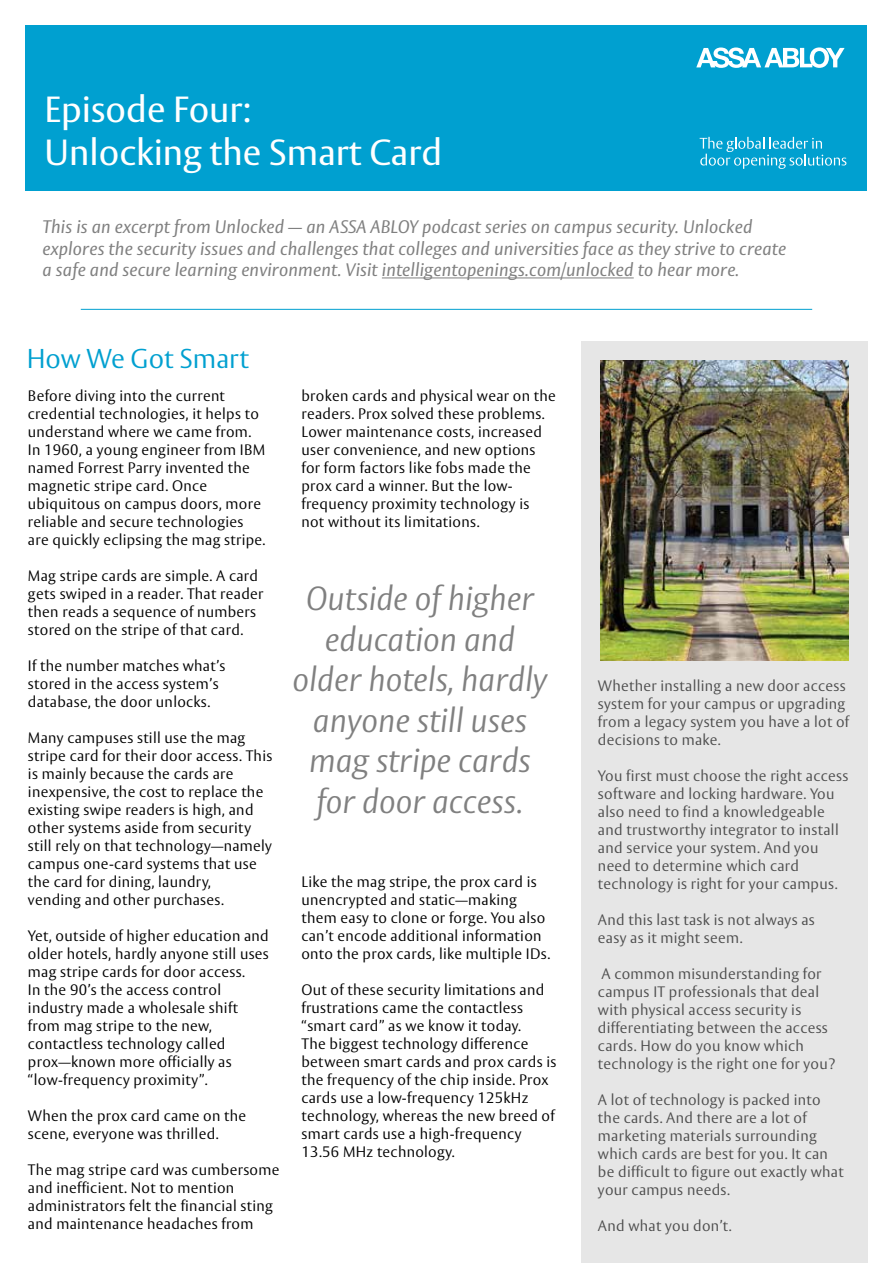
<style>
.page{position:relative;width:893px;height:1263px;background:#fff}
.page>*{position:absolute;margin:0;border:0;box-sizing:border-box;transform-origin:0 0}
.t1{font:36px/43.2px "ASSA Vesta";color:#fff}
.t2{font:italic 300 33px/40.5px "ASSA Vesta";color:#808080;text-align:center}
.t3{font:300 27px "ASSA Vesta";color:#00a0d0}
.t4{font:italic 18px/21.6px "ASSA Vesta";letter-spacing:.01em;color:#808080}
.t5{font:300 15px/18px "ASSA Vesta";letter-spacing:.02em;color:#000}
.t6{font:300 15px/18px "ASSA Vesta";letter-spacing:.02em;color:#4d4d4d}
</style>
<div class="page">
<div style="left:581px;top:342px;width:286px;height:921px;background:#e6e6e6"></div>
<div style="left:26px;top:26px;width:841px;height:165px;background:#00a0d0"></div>
<svg style="left:696px;top:47px;width:149px;height:21px"></svg>
<svg style="left:700px;top:137px;width:146px;height:32px"></svg>
<hr style="left:81px;top:309px;width:731px;height:1px;background:#00a0d0">
<img style="left:600px;top:361px;width:248px;height:299px">
<svg style="left:382px;top:277px;width:252px;height:2px"></svg>
<h1 class="t1" style="left:45px;top:89px;width:399px">Episode Four:<br>Unlocking the Smart Card</h1>
<p class="t4" style="left:43px;top:217px;width:745px">This is an excerpt from Unlocked — an ASSA ABLOY podcast series on campus security. Unlocked explores the security issues and challenges that colleges and universities face as they strive to create a safe and secure learning environment. Visit intelligentopenings.com/unlocked to hear more.</p>
<h3 class="t3" style="left:27px;top:342px;width:224px">How We Got Smart</h3>
<p class="t5" style="left:28px;top:388px;width:239px">Before diving into the current credential technologies, it helps to understand where we came from.<br>In 1960, a young engineer from IBM named Forrest Parry invented the magnetic stripe card. Once ubiquitous on campus doors, more reliable and secure technologies are quickly eclipsing the mag stripe.</p>
<p class="t5" style="left:28px;top:568px;width:237px">Mag stripe cards are simple. A card gets swiped in a reader. That reader then reads a sequence of numbers stored on the stripe of that card.</p>
<p class="t5" style="left:28px;top:658px;width:199px">If the number matches what’s stored in the access system’s database, the door unlocks.</p>
<p class="t5" style="left:28px;top:730px;width:246px">Many campuses still use the mag stripe card for their door access. This is mainly because the cards are inexpensive, the cost to replace the existing swipe readers is high, and other systems aside from security still rely on that technology—namely campus one-card systems that use the card for dining, laundry,<br>vending and other purchases.</p>
<p class="t5" style="left:28px;top:928px;width:242px">Yet, outside of higher education and older hotels, hardly anyone still uses mag stripe cards for door access.<br>In the 90’s the access control industry made a wholesale shift from mag stripe to the new, contactless technology called prox—known more officially as “low-frequency proximity”.</p>
<p class="t5" style="left:28px;top:1108px;width:220px">When the prox card came on the scene, everyone was thrilled.</p>
<p class="t5" style="left:28px;top:1162px;width:253px">The mag stripe card was cumbersome and inefficient. Not to mention administrators felt the financial sting and maintenance headaches from</p>
<p class="t5" style="left:301px;top:388px;width:256px">broken cards and physical wear on the readers. Prox solved these problems.<br>Lower maintenance costs, increased user convenience, and new options for form factors like fobs made the prox card a winner. But the low&shy;frequency proximity technology is not without its limitations.</p>
<h2 class="t2" style="left:293px;top:580px;width:256px">Outside of higher education and older hotels, hardly anyone still uses mag stripe cards for door access.</h2>
<p class="t5" style="left:301px;top:874px;width:250px">Like the mag stripe, the prox card is unencrypted and static—making them easy to clone or forge. You also can’t encode additional information onto the prox cards, like multiple IDs.</p>
<p class="t5" style="left:301px;top:982px;width:256px">Out of these security limitations and frustrations came the contactless “smart card” as we know it today.<br>The biggest technology difference between smart cards and prox cards is the frequency of the chip inside. Prox cards use a low-frequency 125kHz technology, whereas the new breed of smart cards use a high-frequency 13.56 MHz technology.</p>
<p class="t6" style="left:598px;top:678px;width:253px">Whether installing a new door access system for your campus or upgrading from a legacy system you have a lot of decisions to make.</p>
<p class="t6" style="left:598px;top:768px;width:252px">You first must choose the right access software and locking hardware. You also need to find a knowledgeable and trustworthy integrator to install and service your system. And you need to determine which card technology is right for your campus.</p>
<p class="t6" style="left:598px;top:912px;width:218px">And this last task is not always as easy as it might seem.</p>
<p class="t6" style="left:598px;top:966px;width:239px">A common misunderstanding for campus IT professionals that deal with physical access security is differentiating between the access cards. How do you know which technology is the right one for you?</p>
<p class="t6" style="left:598px;top:1092px;width:247px">A lot of technology is packed into the cards. And there are a lot of marketing materials surrounding which cards are best for you. It can be difficult to figure out exactly what your campus needs.</p>
<p class="t6" style="left:598px;top:1218px;width:135px">And what you don’t.</p>
</div>
